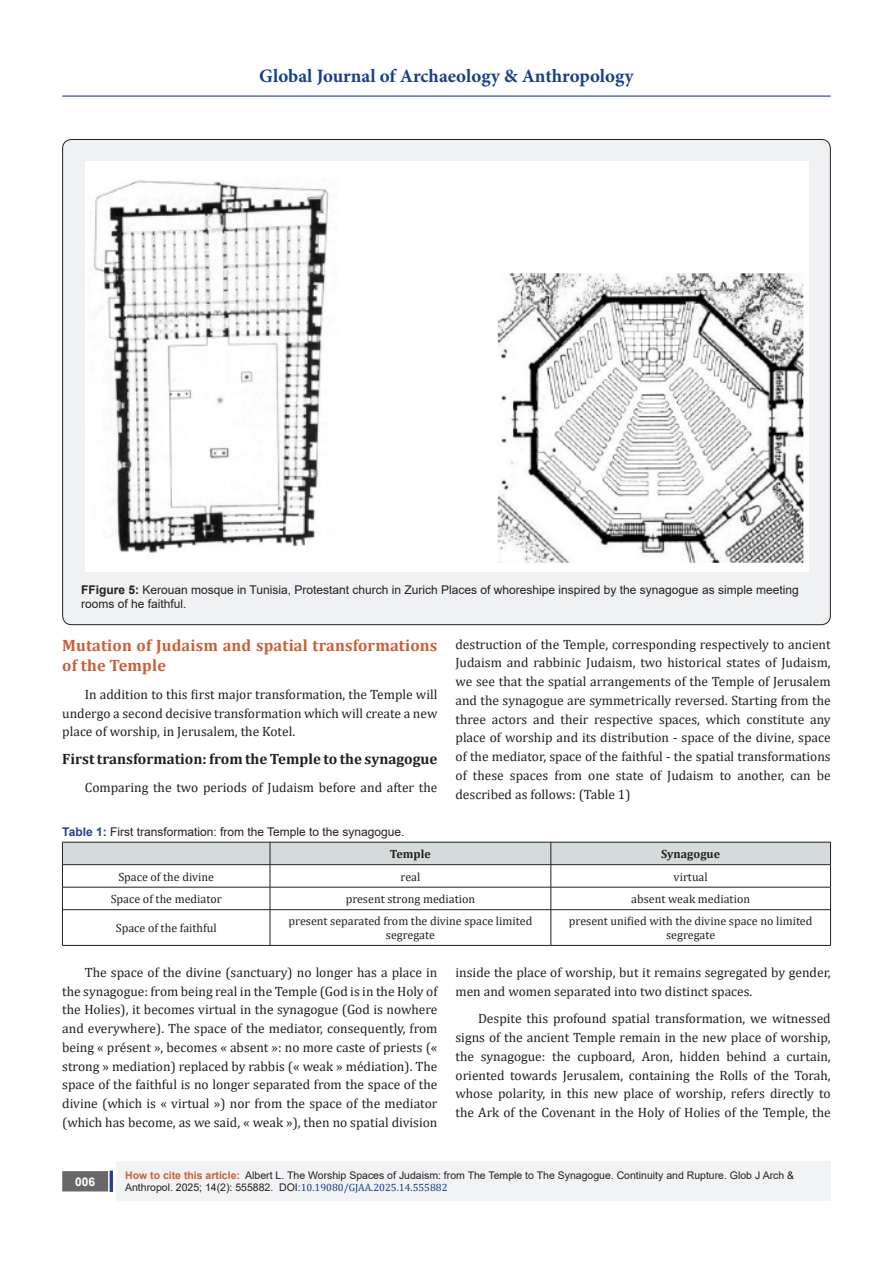
<style>
.page{position:relative;width:893px;height:1263px;background:#fff}
.page>*{position:absolute;margin:0;border:0;box-sizing:border-box;transform-origin:0 0}
.t1{font:700 18.9px "Minion Pro";color:#183f89}
.t2{font:700 16.5px/20.2px "Cambria";letter-spacing:.01em;color:#ca5f37}
.List_Paragraph{font:700 15px "Cambria";color:#231f20}
.t3{font:13.5px/18.8px "Cambria";color:#231f20;text-align:justify}
.t4{font:12px/14.4px "Cambria";color:#231f20;text-align:center}
.t5{font:12px/14.4px "Arial";color:#231f20}
.t6{font:700 12px "Cambria";color:#231f20}
.t7{font:700 12px "Arial";color:#fff}
.t8{font:10.5px/12.6px "Arial";color:#231f20}
.s1{font-weight:700}
.s2{font-weight:700;color:#253f8e}
.s3{font-weight:700;color:#ca5f37}
.s4{color:#183f89}
.s5{font-family:"Cambria";color:#183f89}
</style>
<div class="page">
<hr style="left:62px;top:96px;width:769px;height:1px;background:#253f8e">
<div style="left:116px;top:1162px;width:715px;height:39px;background:#f2f3f4"></div>
<div style="left:63px;top:1172px;width:44px;height:19px;background:#68676a"></div>
<div style="left:62px;top:1171px;width:46px;height:20px;border:2px solid #68676a"></div>
<hr style="left:110px;top:1170px;width:3px;height:22px;background:#253f8e">
<div style="left:63px;top:139px;width:767px;height:486px;background:#f0f1f2;border-radius:9px"></div>
<img style="left:85px;top:162px;width:724px;height:410px">
<svg style="left:62px;top:842px;width:769px;height:67px"></svg>
<hr style="left:62px;top:909px;width:208px;height:1px;background:#231f20">
<hr style="left:62px;top:910px;width:1px;height:35px;background:#231f20">
<hr style="left:270px;top:909px;width:281px;height:1px;background:#231f20">
<hr style="left:270px;top:910px;width:1px;height:35px;background:#231f20">
<hr style="left:551px;top:909px;width:280px;height:1px;background:#231f20">
<hr style="left:551px;top:910px;width:1px;height:35px;background:#231f20">
<hr style="left:830px;top:910px;width:1px;height:35px;background:#231f20">
<hr style="left:62px;top:945px;width:208px;height:1px;background:#231f20">
<hr style="left:270px;top:945px;width:281px;height:1px;background:#231f20">
<hr style="left:551px;top:945px;width:280px;height:1px;background:#231f20">
<h1 class="t1" style="left:259px;top:63px;width:376px">Global Journal of Archaeology &amp; Anthropology</h1>
<p class="t5" style="left:81px;top:582px;width:719px"><span class="s1">FFigure 5:</span> Kerouan mosque in Tunisia, Protestant church in Zurich Places of whoreshipe inspired by the synagogue as simple meeting rooms of he faithful.</p>
<p class="t2" style="left:62px;top:635px;width:377px">Mutation of Judaism and spatial transformations of the Temple</p>
<p class="t3" style="left:62px;top:685px;width:377px;text-indent:22px">In addition to this first major transformation, the Temple will undergo a second decisive transformation which will create a new place of worship, in Jerusalem, the Kotel.</p>
<p class="List_Paragraph" style="left:62px;top:748px;width:377px">First transformation: from the Temple to the synagogue</p>
<p class="t3" style="left:85px;top:778px;width:354px">Comparing the two periods of Judaism before and after the</p>
<p class="t3" style="left:455px;top:635px;width:377px">destruction of the Temple, corresponding respectively to ancient Judaism and rabbinic Judaism, two historical states of Judaism, we see that the spatial arrangements of the Temple of Jerusalem and the synagogue are symmetrically reversed. Starting from the three actors and their respective spaces, which constitute any place of worship and its distribution - space of the divine, space of the mediator, space of the faithful - the spatial transformations of these spaces from one state of Judaism to another, can be described as follows: (Table 1)</p>
<p class="t5" style="left:62px;top:824px;width:344px"><span class="s2">Table 1:</span> First transformation: from the Temple to the synagogue.</p>
<p class="t6" style="left:390px;top:845px;width:42px">Temple</p>
<p class="t6" style="left:661px;top:845px;width:60px">Synagogue</p>
<p class="t4" style="left:118px;top:869px;width:97px">Space of the divine</p>
<p class="t4" style="left:401px;top:869px;width:21px">real</p>
<p class="t4" style="left:674px;top:869px;width:36px">virtual</p>
<p class="t4" style="left:111px;top:892px;width:113px">Space of the mediator</p>
<p class="t4" style="left:346px;top:892px;width:131px">present strong mediation</p>
<p class="t4" style="left:631px;top:892px;width:120px">absent weak mediation</p>
<p class="t4" style="left:116px;top:921px;width:102px">Space of the faithful</p>
<p class="t4" style="left:289px;top:914px;width:245px">present separated from the divine space limited segregate</p>
<p class="t4" style="left:569px;top:914px;width:245px">present unified with the divine space no limited segregate</p>
<p class="t3" style="left:62px;top:963px;width:377px;text-indent:22px">The space of the divine (sanctuary) no longer has a place in the synagogue: from being real in the Temple (God is in the Holy of the Holies), it becomes virtual in the synagogue (God is nowhere and everywhere). The space of the mediator, consequently, from being « présent », becomes « absent »: no more caste of priests (« strong » mediation) replaced by rabbis (« weak » médiation). The space of the faithful is no longer separated from the space of the divine (which is « virtual ») nor from the space of the mediator (which has become, as we said, « weak »), then no spatial division</p>
<p class="t3" style="left:455px;top:963px;width:377px">inside the place of worship, but it remains segregated by gender, men and women separated into two distinct spaces.</p>
<p class="t3" style="left:455px;top:1009px;width:377px;text-indent:22px">Despite this profound spatial transformation, we witnessed signs of the ancient Temple remain in the new place of worship, the synagogue: the cupboard, Aron, hidden behind a curtain, oriented towards Jerusalem, containing the Rolls of the Torah, whose polarity, in this new place of worship, refers directly to the Ark of the Covenant in the Holy of Holies of the Temple, the</p>
<p class="t7" style="left:75px;top:1173px;width:22px">006</p>
<p class="t8" style="left:125px;top:1169px;width:671px"><span class="s3">How to cite this article:</span> Albert L. The Worship Spaces of Judaism: from The Temple to The Synagogue. Continuity and Rupture. Glob J Arch &amp;<br>Anthropol. 2025; 14(2): 555882. DOI<span class="s4">:</span><span class="s5">10.19080/GJAA.2025.14.555882</span></p>
</div>
